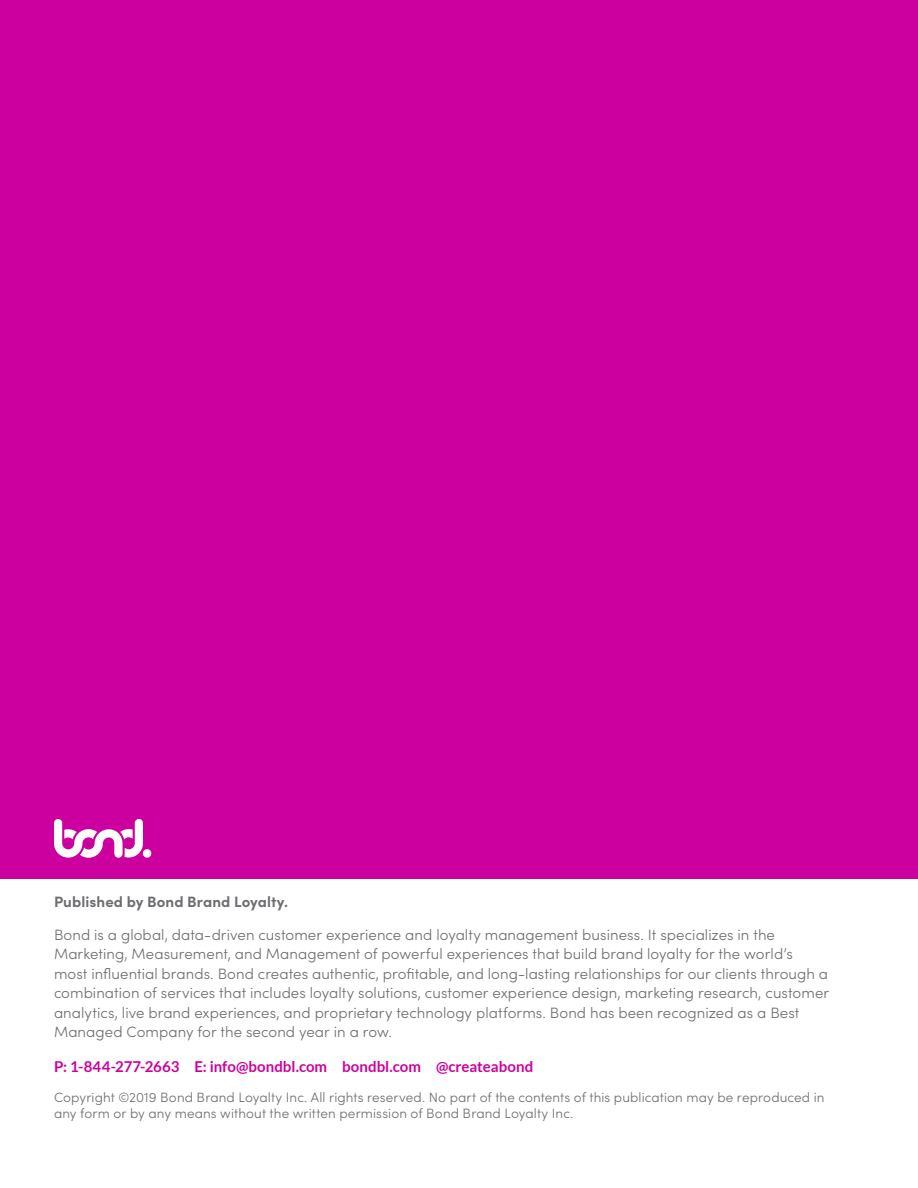
<style>
.page{position:relative;width:918px;height:1188px;background:#fff}
.page>*{position:absolute;margin:0;border:0;box-sizing:border-box;transform-origin:0 0}
.t1{font:300 15px/19.5px "Sofia Pro";letter-spacing:.005em;color:#6d6e71}
.t2{font:700 15px "Lato";color:#cc009f}
.t3{font:700 15px "Sofia Pro";letter-spacing:.005em;color:#6d6e71}
.t4{font:300 13.5px/16.5px "Sofia Pro";letter-spacing:.01em;color:#6d6e71}
</style>
<div class="page">
<div style="left:0;top:0;width:918px;height:879px;background:#cc009f"></div>
<svg style="left:54px;top:819px;width:89px;height:39px"></svg>
<div style="left:143px;top:849px;width:8px;height:9px;background:#fff;border-radius:50%"></div>
<p class="t3" style="left:54px;top:890px;width:236px">Published by Bond Brand Loyalty.</p>
<p class="t1" style="left:54px;top:924px;width:777px">Bond is a global, data-driven customer experience and loyalty management business. It specializes in the Marketing, Measurement, and Management of powerful experiences that build brand loyalty for the world’s most influential brands. Bond creates authentic, profitable, and long-lasting relationships for our clients through a combination of services that includes loyalty solutions, customer experience design, marketing research, customer analytics, live brand experiences, and proprietary technology platforms. Bond has been recognized as a Best Managed Company for the second year in a row.</p>
<p class="t2" style="left:54px;top:1058px;width:481px">P: 1-844-277-2663 E: info@bondbl.com bondbl.com @createabond</p>
<p class="t4" style="left:54px;top:1088px;width:772px">Copyright ©2019 Bond Brand Loyalty Inc. All rights reserved. No part of the contents of this publication may be reproduced in any form or by any means without the written permission of Bond Brand Loyalty Inc.</p>
</div>
